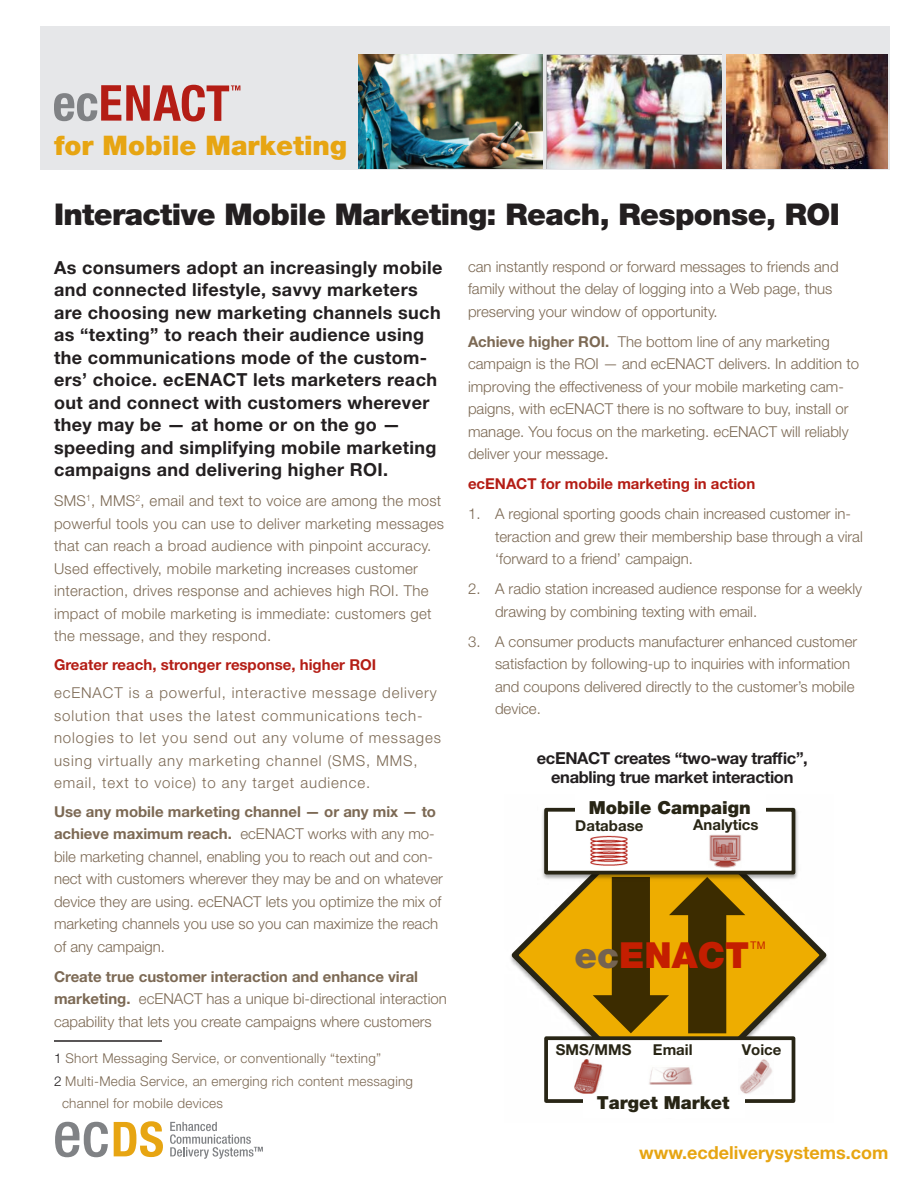
<style>
.page{position:relative;width:918px;height:1188px;background:#fff}
.page>*{position:absolute;margin:0;border:0;box-sizing:border-box;transform-origin:0 0}
.t1{font:900 36px "Helvetica Neue LT Std";color:#c41e00}
.t2{font:900 30px "Helvetica Neue LT Std";letter-spacing:-.02em;color:#231f20}
.t3{font:900 27px "Helvetica Neue LT Std";color:#e7a512}
.datasheet_text{font:700 18px/22.5px "Helvetica Neue LT Std";letter-spacing:.02em;color:#231f20}
.t4{font:900 18px "Helvetica Neue LT Std";color:#282515}
.t5{font:700 18px "Helvetica Neue LT Std";color:#e7a512}
.t6{font:700 16.5px/19.8px "Helvetica Neue LT Std";letter-spacing:-.02em;color:#231f20;text-align:center}
.datasheet_text-2{font:300 15px/22.5px "Helvetica Neue LT Std";color:#7c6954}
.datasheet_text-3{font:300 15px/22.5px "Helvetica Neue LT Std";letter-spacing:.02em;color:#7c6954}
.sub_sub{font:300 15px/22.5px "Helvetica Neue LT Std";letter-spacing:.06em;color:#7c6954}
.sub_sub-2{font:700 15px "Helvetica Neue LT Std";color:#b41d15}
.t7{font:700 15px "Helvetica Neue LT Std";color:#282515}
.datasheet_text-4{font:700 15px "Helvetica Neue LT Std";color:#b41d15}
.t8{font:300 13.5px/22.5px "Helvetica Neue LT Std";letter-spacing:.02em;color:#7c6954}
.t9{font:10.5px "Arial";color:#c41e00}
.s1{font-weight:700}
.s2{color:#231f20}
.s3{font-family:"Helvetica Neue";font-weight:400}
.s4{color:#746351}
</style>
<div class="page">
<hr style="left:54px;top:1040px;width:108px;height:2px;background:#231f20">
<div style="left:40px;top:26px;width:850px;height:144px;background:#e6e7e9"></div>
<svg style="left:55px;top:1122px;width:53px;height:35px"></svg>
<svg style="left:114px;top:1121px;width:49px;height:36px"></svg>
<svg style="left:170px;top:1122px;width:93px;height:37px"></svg>
<svg style="left:54px;top:85px;width:186px;height:37px"></svg>
<img style="left:726px;top:55px;width:162px;height:114px">
<img style="left:546px;top:55px;width:176px;height:114px">
<img style="left:359px;top:55px;width:183px;height:114px">
<svg style="left:510px;top:885px;width:318px;height:217px"></svg>
<svg style="left:593px;top:885px;width:152px;height:148px;background:#926a00"></svg>
<img style="left:542px;top:807px;width:256px;height:78px">
<div style="left:546px;top:810px;width:248px;height:63px;background:#fff"></div>
<div style="left:544px;top:808px;width:251px;height:66px;border:4px solid #282515"></div>
<img style="left:589px;top:835px;width:38px;height:35px">
<img style="left:706px;top:834px;width:38px;height:36px">
<div style="left:575px;top:791px;width:191px;height:32px;background:#fff"></div>
<div style="left:546px;top:1038px;width:248px;height:63px;background:#fff"></div>
<div style="left:544px;top:1036px;width:251px;height:67px;border:4px solid #282515"></div>
<img style="left:649px;top:1067px;width:44px;height:18px">
<div style="left:583px;top:1086px;width:161px;height:32px;background:#fff"></div>
<img style="left:740px;top:1059px;width:32px;height:35px">
<img style="left:574px;top:1059px;width:29px;height:35px">
<p class="t3" style="left:54px;top:129px;width:295px">for Mobile Marketing</p>
<p class="t2" style="left:54px;top:197px;width:787px">Interactive Mobile Marketing: Reach, Response, ROI</p>
<p class="datasheet_text" style="left:54px;top:256px;width:390px">As consumers adopt an increasingly mobile and connected lifestyle, savvy marketers are choosing new marketing channels such as “texting” to reach their audience using the communications mode of the custom&shy;ers’ choice. ecENACT lets marketers reach out and connect with customers wherever they may be — at home or on the go — speeding and simplifying mobile marketing campaigns and delivering higher ROI.</p>
<p class="datasheet_text-3" style="left:54px;top:489px;width:392px">SMS<sup>1</sup>, MMS<sup>2</sup>, email and text to voice are among the most powerful tools you can use to deliver marketing messages that can reach a broad audience with pinpoint accuracy.<br>Used effectively, mobile marketing increases customer interaction, drives response and achieves high ROI. The impact of mobile marketing is immediate: customers get the message, and they respond.</p>
<p class="sub_sub-2" style="left:54px;top:655px;width:324px">Greater reach, stronger response, higher ROI</p>
<p class="sub_sub" style="left:54px;top:681px;width:389px">ecENACT is a powerful, interactive message delivery solution that uses the latest communications tech&shy;nologies to let you send out any volume of messages using virtually any marketing channel (SMS, MMS, email, text to voice) to any target audience.</p>
<p class="datasheet_text-2" style="left:54px;top:800px;width:391px"><span class="s1">Use any mobile marketing channel — or any mix — to achieve maximum reach.</span> ecENACT works with any mo&shy;bile marketing channel, enabling you to reach out and con&shy;nect with customers wherever they may be and on whatever device they are using. ecENACT lets you optimize the mix of marketing channels you use so you can maximize the reach of any campaign.</p>
<p class="datasheet_text-2" style="left:54px;top:965px;width:394px"><span class="s1">Create true customer interaction and enhance viral marketing.</span> ecENACT has a unique bi-directional interaction capability that lets you create campaigns where customers</p>
<p class="t8" style="left:54px;top:1047px;width:329px"><span class="s2">1</span> Short Messaging Service, or conventionally “texting”</p>
<p class="t8" style="left:62px;top:1070px;width:353px;text-indent:-8px"><span class="s2">2</span> Multi-Media Service, an emerging rich content messaging channel for mobile devices</p>
<p class="datasheet_text-2" style="left:468px;top:255px;width:372px">can instantly respond or forward messages to friends and family without the delay of logging into a Web page, thus preserving your window of opportunity.</p>
<p class="datasheet_text-2" style="left:468px;top:330px;width:393px"><span class="s1">Achieve higher ROI.</span> The bottom line of any marketing campaign is the ROI — and ecENACT delivers. In addition to improving the effectiveness of your mobile marketing cam&shy;paigns, with ecENACT there is no software to buy, install or manage. You focus on the marketing. ecENACT will reliably deliver your message<span class="s3">.</span></p>
<p class="datasheet_text-4" style="left:468px;top:475px;width:289px">ecENACT for mobile marketing in action</p>
<p class="datasheet_text-2" style="left:495px;top:502px;width:369px;text-indent:-27px">1. A regional sporting goods chain increased customer in&shy;teraction and grew their membership base through a viral ‘forward to a friend’ campaign.</p>
<p class="datasheet_text-2" style="left:495px;top:577px;width:369px;text-indent:-27px">2. A radio station increased audience response for a weekly drawing by combining texting with email.</p>
<p class="datasheet_text-2" style="left:495px;top:630px;width:364px;text-indent:-27px">3. A consumer products manufacturer enhanced customer satisfaction by following-up to inquiries with information and coupons delivered directly to the customer’s mobile device.</p>
<p class="t6" style="left:537px;top:747px;width:273px">ecENACT creates “two-way traffic”, enabling true market interaction</p>
<p class="t4" style="left:589px;top:797px;width:164px">Mobile Campaign</p>
<p class="t7" style="left:575px;top:816px;width:70px">Database</p>
<p class="t7" style="left:693px;top:815px;width:67px">Analytics</p>
<p class="t1" style="left:575px;top:934px;width:176px"><span class="s4">ec</span>ENACT</p>
<p class="t9" style="left:750px;top:939px;width:17px">TM</p>
<p class="t7" style="left:556px;top:1040px;width:77px">SMS/MMS</p>
<p class="t7" style="left:653px;top:1040px;width:41px">Email</p>
<p class="t7" style="left:742px;top:1040px;width:41px">Voice</p>
<p class="t4" style="left:597px;top:1092px;width:134px">Target Market</p>
<p class="t5" style="left:639px;top:1141px;width:251px">www.ecdeliverysystems.com</p>
</div>
